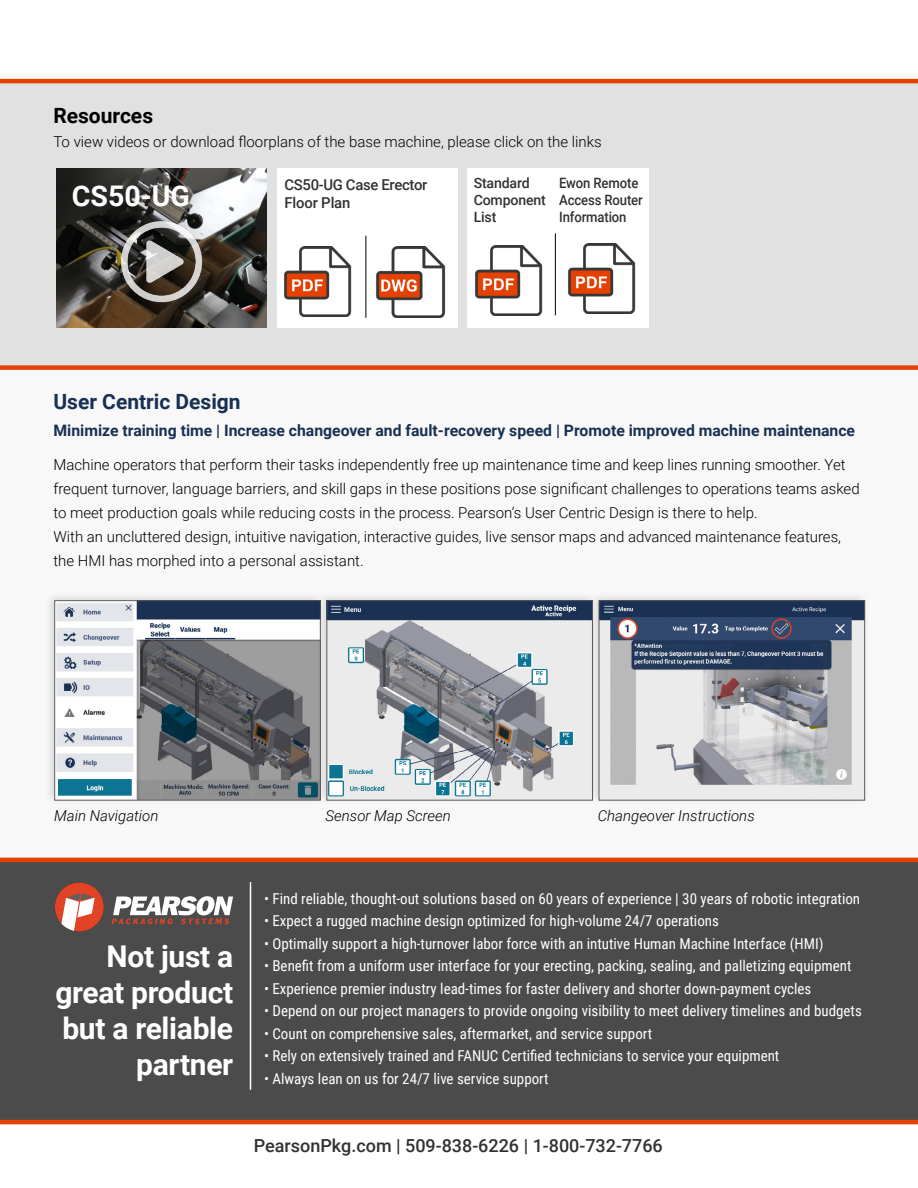
<style>
.page{position:relative;width:918px;height:1188px;background:#fff}
.page>*{position:absolute;margin:0;border:0;box-sizing:border-box;transform-origin:0 0}
.t1{font:700 30px/36px "Roboto";letter-spacing:-.01em;color:#fff;text-align:right}
.t2{font:700 28.5px "Roboto";color:#fff}
.t3{font:700 21px "Roboto";color:#183052}
.t4{font:700 21px "Roboto";color:#000}
.t5{font:500 18px "Roboto";color:#323232}
.t6{font:700 15.75px "Roboto";color:#183153}
.t7{font:15px "Roboto Condensed";color:#fff}
.t8{font:300 15px/24px "Roboto";color:#000}
.t9{font:italic 300 15px "Roboto";color:#000}
.t10{font:500 15px/18px "Roboto";letter-spacing:-.02em;color:#323232}
.t11{font:500 14.25px/17.1px "Roboto";letter-spacing:-.01em;color:#323232;scale:.92 1}
.t12{font:500 14.25px/17.1px "Roboto";letter-spacing:-.01em;color:#323232}
</style>
<div class="page">
<div style="left:0;top:367px;width:918px;height:521px;background:#f8f8f8"></div>
<div style="left:0;top:861px;width:918px;height:259px;background:#4b4b4b"></div>
<hr style="left:250px;top:882px;width:1px;height:208px;background:#fff">
<div style="left:0;top:82px;width:918px;height:287px;background:#e1e1e1"></div>
<hr style="left:0;top:79px;width:918px;height:4px;background:#e54102">
<hr style="left:0;top:858px;width:918px;height:4px;background:#e54102">
<div style="left:0;top:365px;width:918px;height:5px;background:#e54102"></div>
<svg style="left:112px;top:896px;width:121px;height:28px"></svg>
<div style="left:55px;top:883px;width:49px;height:48px;background:#e14325;border-radius:50%"></div>
<svg style="left:61px;top:893px;width:34px;height:38px"></svg>
<hr style="left:0;top:1120px;width:918px;height:4px;background:#e54102">
<div style="left:43px;top:590px;width:283px;height:216px;background:#000;opacity:.13"></div>
<img style="left:56px;top:602px;width:259px;height:196px">
<div style="left:54px;top:600px;width:267px;height:200px;border:1px solid #595959"></div>
<div style="left:315px;top:590px;width:283px;height:216px;background:#000;opacity:.13"></div>
<img style="left:329px;top:602px;width:259px;height:196px">
<div style="left:327px;top:600px;width:266px;height:200px;border:1px solid #595959"></div>
<div style="left:588px;top:590px;width:282px;height:216px;background:#000;opacity:.13"></div>
<img style="left:601px;top:602px;width:262px;height:196px">
<div style="left:599px;top:600px;width:266px;height:200px;border:1px solid #595959"></div>
<img style="left:57px;top:169px;width:209px;height:158px">
<img style="left:121px;top:221px;width:81px;height:81px">
<div style="left:467px;top:168px;width:182px;height:160px;background:#fff"></div>
<img style="left:475px;top:245px;width:68px;height:70px">
<img style="left:568px;top:244px;width:68px;height:70px">
<hr style="left:555px;top:233px;width:1px;height:82px;background:#000">
<div style="left:277px;top:168px;width:181px;height:160px;background:#fff"></div>
<img style="left:284px;top:247px;width:68px;height:70px">
<img style="left:376px;top:247px;width:70px;height:71px">
<hr style="left:366px;top:236px;width:1px;height:82px;background:#000">
<h3 class="t4" style="left:53px;top:101px;width:101px">Resources</h3>
<p class="t8" style="left:53px;top:129px;width:550px">To view videos or download floorplans of the base machine, please click on the links</p>
<h2 class="t2" style="left:72px;top:176px;width:120px">CS50-UG</h2>
<p class="t12" style="left:474px;top:174px;width:74px">Standard<br>Component<br>List</p>
<p class="t11" style="left:559px;top:174px;width:92px">Ewon Remote<br>Access Router<br>Information</p>
<p class="t10" style="left:284px;top:175px;width:144px">CS50-UG Case Erector<br>Floor Plan</p>
<h3 class="t3" style="left:53px;top:387px;width:189px">User Centric Design</h3>
<p class="t6" style="left:53px;top:419px;width:803px">Minimize training time | Increase changeover and fault-recovery speed | Promote improved machine maintenance</p>
<p class="t8" style="left:53px;top:453px;width:808px">Machine operators that perform their tasks independently free up maintenance time and keep lines running smoother. Yet frequent turnover, language barriers, and skill gaps in these positions pose significant challenges to operations teams asked to meet production goals while reducing costs in the process. Pearson’s User Centric Design is there to help.<br>With an uncluttered design, intuitive navigation, interactive guides, live sensor maps and advanced maintenance features, the HMI has morphed into a personal assistant.</p>
<p class="t9" style="left:54px;top:805px;width:106px">Main Navigation</p>
<p class="t9" style="left:326px;top:805px;width:127px">Sensor Map Screen</p>
<p class="t9" style="left:598px;top:805px;width:159px">Changeover Instructions</p>
<h1 class="t1" style="left:55px;top:937px;width:179px">Not just a great product but a reliable partner</h1>
<p class="t7" style="left:264px;top:888px;width:598px">• Find reliable, thought-out solutions based on 60 years of experience | 30 years of robotic integration</p>
<p class="t7" style="left:264px;top:910px;width:457px">• Expect a rugged machine design optimized for high-volume 24/7 operations</p>
<p class="t7" style="left:264px;top:933px;width:561px">• Optimally support a high-turnover labor force with an intutive Human Machine Interface (HMI)</p>
<p class="t7" style="left:264px;top:955px;width:589px">• Benefit from a uniform user interface for your erecting, packing, sealing, and palletizing equipment</p>
<p class="t7" style="left:264px;top:978px;width:549px">• Experience premier industry lead-times for faster delivery and shorter down-payment cycles</p>
<p class="t7" style="left:264px;top:1000px;width:599px">• Depend on our project managers to provide ongoing visibility to meet delivery timelines and budgets</p>
<p class="t7" style="left:264px;top:1023px;width:390px">• Count on comprehensive sales, aftermarket, and service support</p>
<p class="t7" style="left:264px;top:1045px;width:517px">• Rely on extensively trained and FANUC Certified technicians to service your equipment</p>
<p class="t7" style="left:264px;top:1068px;width:286px">• Always lean on us for 24/7 live service support</p>
<p class="t5" style="left:254px;top:1133px;width:411px">PearsonPkg.com | 509-838-6226 | 1-800-732-7766</p>
</div>
